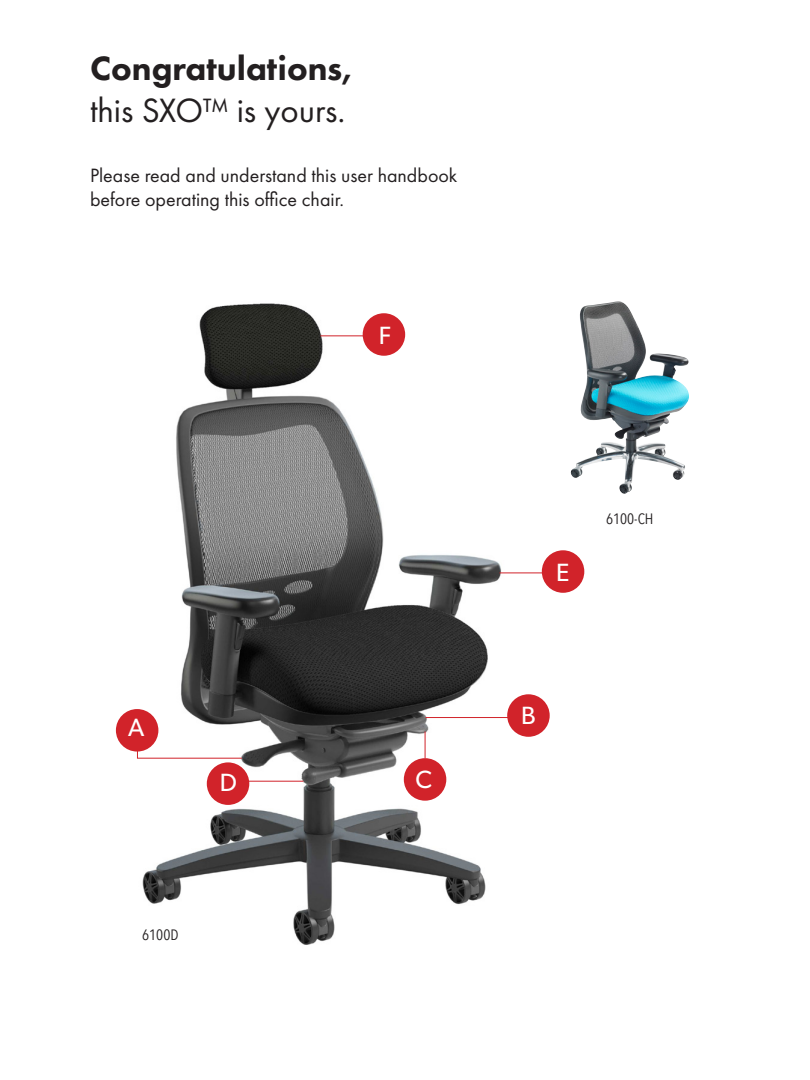
<style>
.page{position:relative;width:810px;height:1080px;background:#fff}
.page>*{position:absolute;margin:0;border:0;box-sizing:border-box;transform-origin:0 0}
.t1{font:800 35px "Futura PT";color:#231f20}
.t2{font:35px "Futura PT";color:#231f20}
.t3{font:25px "Gibson";color:#fff}
.t4{font:20px/24px "Futura PT";color:#231f20}
.t5{font:15px "Avenir Next Condensed";color:#231f20}
</style>
<div class="page">
<img style="left:115px;top:303px;width:435px;height:642px">
<div style="left:404px;top:758px;width:42px;height:43px;background:#d1232a;border-radius:50%"></div>
<div style="left:116px;top:709px;width:42px;height:43px;background:#d1232a;border-radius:50%"></div>
<div style="left:207px;top:762px;width:42px;height:43px;background:#d1232a;border-radius:50%"></div>
<div style="left:507px;top:694px;width:43px;height:43px;background:#d1232a;border-radius:50%"></div>
<div style="left:363px;top:313px;width:42px;height:43px;background:#d1232a;border-radius:50%"></div>
<div style="left:542px;top:550px;width:42px;height:43px;background:#d1232a;border-radius:50%"></div>
<svg style="left:137px;top:747px;width:105px;height:12px"></svg>
<hr style="left:426px;top:717px;width:90px;height:1px;background:#d1232a">
<hr style="left:249px;top:781px;width:54px;height:1px;background:#d1232a">
<hr style="left:321px;top:335px;width:55px;height:1px;background:#d1232a">
<hr style="left:500px;top:572px;width:55px;height:1px;background:#d1232a">
<svg style="left:425px;top:732px;width:1px;height:26px"></svg>
<img style="left:571px;top:302px;width:114px;height:192px">
<p class="t1" style="left:90px;top:47px;width:264px">Congratulations,</p>
<p class="t2" style="left:90px;top:90px;width:257px">this SXO™ is yours.</p>
<p class="t4" style="left:90px;top:164px;width:369px">Please read and understand this user handbook before operating this office chair.</p>
<p class="t3" style="left:379px;top:321px;width:14px">F</p>
<p class="t3" style="left:128px;top:713px;width:18px">A</p>
<p class="t3" style="left:220px;top:768px;width:19px">D</p>
<p class="t5" style="left:142px;top:922px;width:38px">6100D</p>
<p class="t3" style="left:415px;top:764px;width:18px">C</p>
<p class="t3" style="left:556px;top:557px;width:15px">E</p>
<p class="t5" style="left:606px;top:506px;width:49px">6100-CH</p>
<p class="t3" style="left:521px;top:700px;width:16px">B</p>
</div>
